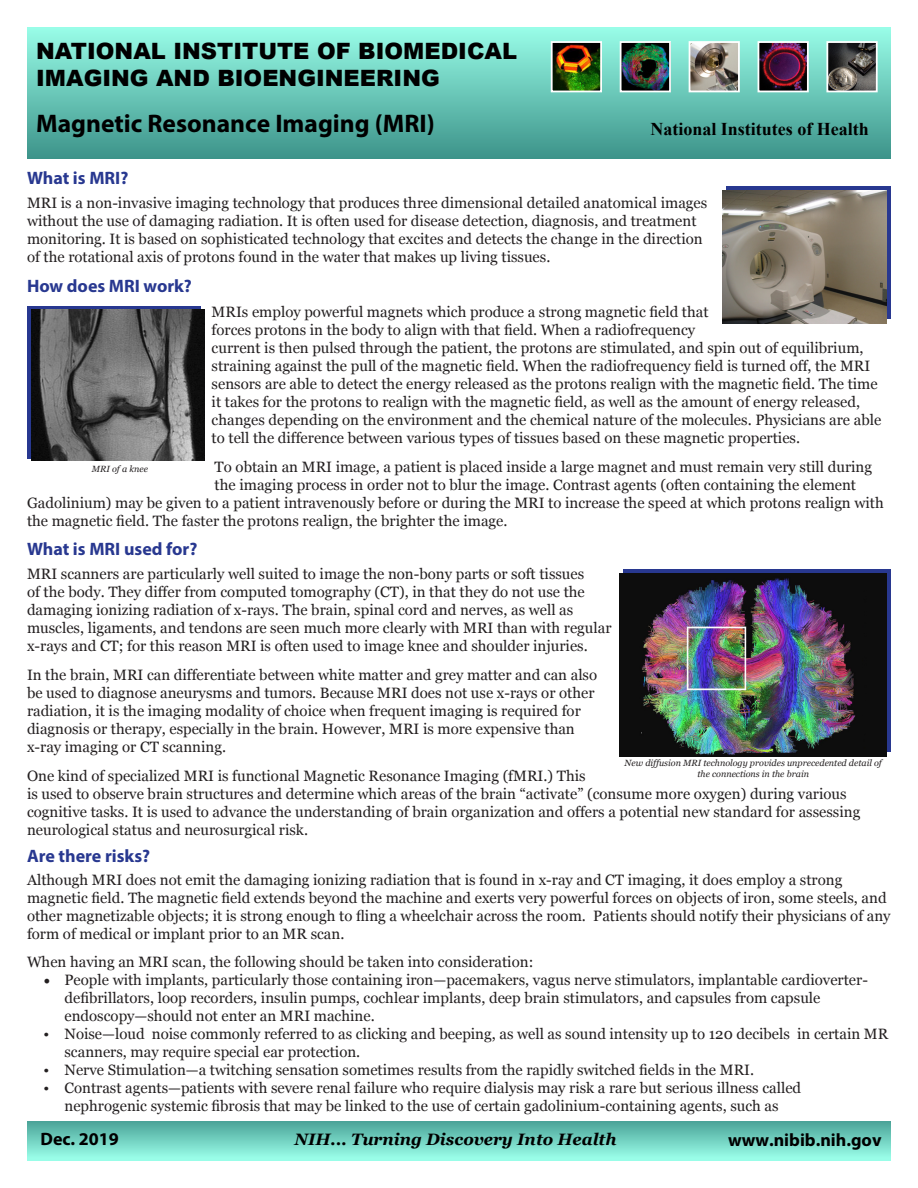
<style>
.page{position:relative;width:918px;height:1188px;background:#fff}
.page>*{position:absolute;margin:0;border:0;box-sizing:border-box;transform-origin:0 0}
.t1{font:700 25.5px "Myriad Pro";color:#000}
.t2{font:900 22.5px/27px "Arial";color:#000}
.t3{font:700 18px "Myriad Pro";color:#283890}
.Main_Subheading{font:700 18px "Times New Roman";color:#000}
.t4{font:700 18px "Myriad Pro";color:#000}
.t5{font:italic 700 16.5px "Georgia";color:#000}
.Body_Text{font:15px/18px "Georgia";color:#231f20}
.Captions{font:italic 9px/10.8px "Georgia";color:#231f20;text-align:center}
.s1{font-family:"Minion Pro";font-size:18px}
</style>
<div class="page">
<div style="left:28px;top:28px;width:862px;height:131px;background:linear-gradient(to bottom,#99fce8,#3c938a)"></div>
<div style="left:28px;top:1121px;width:862px;height:39px;background:linear-gradient(to bottom,#4aa398,#9dffec)"></div>
<img style="left:554px;top:44px;width:45px;height:45px">
<img style="left:623px;top:44px;width:45px;height:45px">
<img style="left:692px;top:44px;width:45px;height:45px">
<img style="left:761px;top:44px;width:45px;height:45px">
<img style="left:829px;top:44px;width:46px;height:45px">
<svg style="left:727px;top:186px;width:164px;height:133px"></svg>
<img style="left:722px;top:191px;width:165px;height:133px">
<svg style="left:27px;top:306px;width:173px;height:153px"></svg>
<img style="left:32px;top:309px;width:172px;height:151px">
<div style="left:624px;top:569px;width:267px;height:182px;background:#283890"></div>
<img style="left:619px;top:573px;width:267px;height:184px">
<div style="left:551px;top:41px;width:51px;height:51px;border:2px solid #fff"></div>
<div style="left:620px;top:41px;width:51px;height:51px;border:2px solid #fff"></div>
<div style="left:689px;top:41px;width:51px;height:51px;border:2px solid #fff"></div>
<div style="left:758px;top:41px;width:51px;height:51px;border:2px solid #fff"></div>
<div style="left:826px;top:41px;width:52px;height:51px;border:2px solid #fff"></div>
<h1 class="t2" style="left:36px;top:37px;width:482px">NATIONAL INSTITUTE OF BIOMEDICAL<br>IMAGING AND BIOENGINEERING</h1>
<h1 class="t1" style="left:36px;top:107px;width:400px">Magnetic Resonance Imaging (MRI)</h1>
<h2 class="Main_Subheading" style="left:650px;top:116px;width:220px">National Institutes of Health</h2>
<h2 class="t3" style="left:27px;top:166px;width:103px">What is MRI?</h2>
<p class="Body_Text" style="left:27px;top:194px;width:682px">MRI is a non-invasive imaging technology that produces three dimensional detailed anatomical images without the use of damaging radiation. It is often used for disease detection, diagnosis, and treatment monitoring. It is based on sophisticated technology that excites and detects the change in the direction of the rotational axis of protons found in the water that makes up living tissues.</p>
<h2 class="t3" style="left:27px;top:274px;width:166px">How does MRI work?</h2>
<p class="Body_Text" style="left:212px;top:303px;width:671px">MRIs employ powerful magnets which produce a strong magnetic field that<br>forces protons in the body to align with that field. When a radiofrequency<br>current is then pulsed through the patient, the protons are stimulated, and spin out of equilibrium, straining against the pull of the magnetic field. When the radiofrequency field is turned off, the MRI sensors are able to detect the energy released as the protons realign with the magnetic field. The time it takes for the protons to realign with the magnetic field, as well as the amount of energy released, changes depending on the environment and the chemical nature of the molecules. Physicians are able to tell the difference between various types of tissues based on these magnetic properties.</p>
<p class="Body_Text" style="left:215px;top:458px;width:659px">To obtain an MRI image, a patient is placed inside a large magnet and must remain very still during</p>
<p class="Body_Text" style="left:215px;top:476px;width:643px">the imaging process in order not to blur the image. Contrast agents (often containing the element</p>
<p class="Body_Text" style="left:27px;top:494px;width:858px">Gadolinium) may be given to a patient intravenously before or during the MRI to increase the speed at which protons realign with</p>
<p class="Body_Text" style="left:27px;top:512px;width:482px">the magnetic field. The faster the protons realign, the brighter the image.</p>
<h4 class="Captions" style="left:92px;top:464px;width:58px">MRI of a knee</h4>
<h2 class="t3" style="left:27px;top:537px;width:172px">What is MRI used for?</h2>
<p class="Body_Text" style="left:27px;top:566px;width:586px">MRI scanners are particularly well suited to image the non-bony parts or soft tissues<br>of the body. They differ from computed tomography (CT), in that they do not use the damaging ionizing radiation of x-rays. The brain, spinal cord and nerves, as well as muscles, ligaments, and tendons are seen much more clearly with MRI than with regular x-rays and CT; for this reason MRI is often used to image knee and shoulder injuries.</p>
<p class="Body_Text" style="left:27px;top:666px;width:572px">In the brain, MRI can differentiate between white matter and grey matter and can also be used to diagnose aneurysms and tumors. Because MRI does not use x-rays or other radiation, it is the imaging modality of choice when frequent imaging is required for diagnosis or therapy, especially in the brain. However, MRI is more expensive than x-ray imaging or CT scanning.</p>
<p class="Body_Text" style="left:27px;top:767px;width:835px">One kind of specialized MRI is functional Magnetic Resonance Imaging (fMRI.) This<br>is used to observe brain structures and determine which areas of the brain “activate” (consume more oxygen) during various cognitive tasks. It is used to advance the understanding of brain organization and offers a potential new standard for assessing neurological status and neurosurgical risk.</p>
<h4 class="Captions" style="left:625px;top:758px;width:259px">New diffusion MRI technology provides unprecedented detail of the connections in the brain</h4>
<h2 class="t3" style="left:27px;top:845px;width:125px">Are there risks?</h2>
<p class="Body_Text" style="left:27px;top:871px;width:865px">Although MRI does not emit the damaging ionizing radiation that is found in x-ray and CT imaging, it does employ a strong magnetic field. The magnetic field extends beyond the machine and exerts very powerful forces on objects of iron, some steels, and other magnetizable objects; it is strong enough to fling a wheelchair across the room. Patients should notify their physicians of any form of medical or implant prior to an MR scan.</p>
<p class="Body_Text" style="left:27px;top:953px;width:508px">When having an MRI scan, the following should be taken into consideration:</p>
<p class="Body_Text" style="left:64px;top:971px;width:805px;text-indent:-21px"><span class="s1">•</span> People with implants, particularly those containing iron—pacemakers, vagus nerve stimulators, implantable cardioverter&shy;defibrillators, loop recorders, insulin pumps, cochlear implants, deep brain stimulators, and capsules from capsule endoscopy—should not enter an MRI machine.</p>
<p class="Body_Text" style="left:64px;top:1025px;width:825px;text-indent:-21px">• Noise—loud noise commonly referred to as clicking and beeping, as well as sound intensity up to 120 decibels in certain MR scanners, may require special ear protection.</p>
<p class="Body_Text" style="left:44px;top:1061px;width:712px">• Nerve Stimulation—a twitching sensation sometimes results from the rapidly switched fields in the MRI.</p>
<p class="Body_Text" style="left:44px;top:1079px;width:759px;text-align:center">• Contrast agents—patients with severe renal failure who require dialysis may risk a rare but serious illness called nephrogenic systemic fibrosis that may be linked to the use of certain gadolinium-containing agents, such as</p>
<p class="t4" style="left:40px;top:1128px;width:80px">Dec. 2019</p>
<p class="t5" style="left:294px;top:1129px;width:324px">NIH... Turning Discovery Into Health</p>
<p class="t4" style="left:728px;top:1128px;width:155px">www.nibib.nih.gov</p>
</div>
